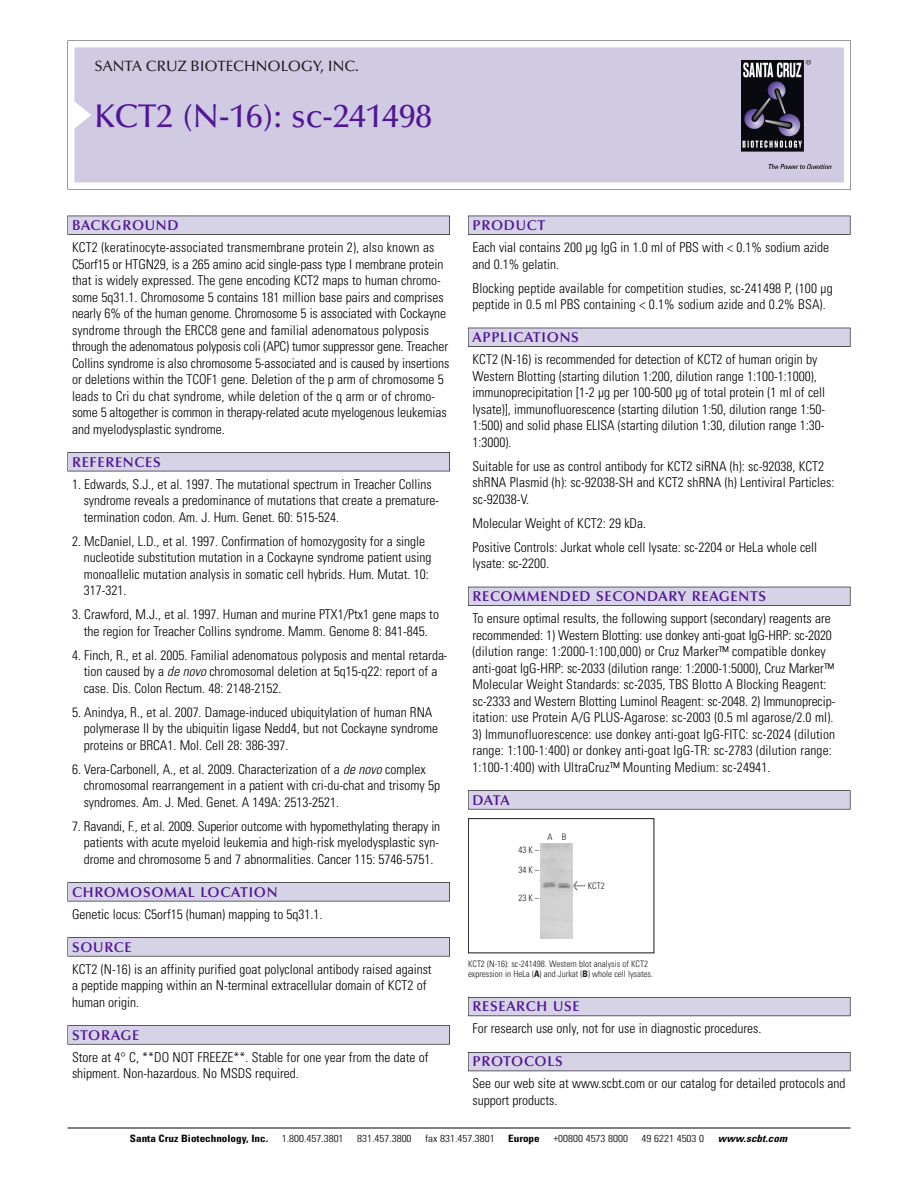
<style>
.page{position:relative;width:918px;height:1188px;background:#fff}
.page>*{position:absolute;margin:0;border:0;box-sizing:border-box;transform-origin:0 0}
.t1{font:500 33px "Optima";color:#511695}
.t2{font:500 15px "Optima";color:#231f20}
.t3{font:600 14.25px "Optima";letter-spacing:.05em;color:#511695}
.t4{font:300 condensed 13.5px/16.5px "Univers";color:#000}
.t5{font:300 condensed 10.2px "Univers";color:#000;scale:1.1 1}
.t6{font:700 condensed 10.2px "Univers";color:#000;scale:1.1 1}
.t7{font:italic 700 condensed 10.2px "Univers";letter-spacing:.005em;color:#000;scale:1.1 1}
.t8{font:9px/10.5px "Univers Condensed Light+OGZXEN";color:#191919}
.s1{font-style:italic}
.s2{font-family:"Meta Plus Book Roman+STYSNJ";font-size:10.5px}
.s3{font-family:"Univers Condensed Bold+DZCOSD"}
</style>
<div class="page">
<svg style="left:68px;top:40px;width:783px;height:149px"></svg>
<div style="left:74px;top:47px;width:770px;height:135px;background:#d1cae3"></div>
<img style="left:741px;top:60px;width:90px;height:108px">
<div style="left:68px;top:216px;width:382px;height:19px;background:#525155"></div>
<div style="left:68px;top:216px;width:381px;height:18px;background:#d7d3e7"></div>
<div style="left:68px;top:452px;width:382px;height:19px;background:#525155"></div>
<div style="left:68px;top:453px;width:381px;height:18px;background:#d7d3e7"></div>
<div style="left:68px;top:882px;width:382px;height:19px;background:#545357"></div>
<div style="left:68px;top:883px;width:381px;height:18px;background:#d7d3e7"></div>
<div style="left:68px;top:937px;width:382px;height:19px;background:#575759"></div>
<div style="left:68px;top:938px;width:381px;height:18px;background:#d7d3e7"></div>
<svg style="left:68px;top:1025px;width:382px;height:20px"></svg>
<div style="left:68px;top:1026px;width:381px;height:18px;background:#d7d3e7"></div>
<div style="left:468px;top:216px;width:382px;height:19px;background:#525155"></div>
<div style="left:468px;top:216px;width:382px;height:18px;background:#d7d3e7"></div>
<div style="left:468px;top:328px;width:382px;height:19px;background:#515055"></div>
<div style="left:468px;top:328px;width:382px;height:18px;background:#d7d3e7"></div>
<div style="left:468px;top:587px;width:382px;height:19px;background:#525158"></div>
<div style="left:468px;top:587px;width:382px;height:18px;background:#d7d3e7"></div>
<div style="left:468px;top:790px;width:382px;height:19px;background:#575759"></div>
<div style="left:468px;top:791px;width:382px;height:18px;background:#d7d3e7"></div>
<div style="left:468px;top:997px;width:382px;height:19px;background:#5b5961"></div>
<div style="left:468px;top:998px;width:382px;height:18px;background:#d7d3e7"></div>
<div style="left:468px;top:1052px;width:382px;height:19px;background:#535259"></div>
<div style="left:468px;top:1053px;width:382px;height:18px;background:#d7d3e7"></div>
<hr style="left:68px;top:1128px;width:782px;height:1px;background:#000">
<div style="left:468px;top:818px;width:186px;height:135px;border:1px solid #191919"></div>
<img style="left:540px;top:843px;width:32px;height:96px">
<p class="t2" style="left:94px;top:61px;width:266px">SANTA CRUZ BIOTECHNOLOGY, INC.</p>
<h1 class="t1" style="left:94px;top:103px;width:339px">KCT2 (N-16): sc-241498</h1>
<p class="t3" style="left:72px;top:219px;width:108px">BACKGROUND</p>
<p class="t4" style="left:72px;top:240px;width:379px">KCT2 (keratinocyte-associated transmembrane protein 2), also known as C5orf15 or HTGN29, is a 265 amino acid single-pass type I membrane protein that is widely expressed. The gene encoding KCT2 maps to human chromo&shy;some 5q31.1. Chromosome 5 contains 181 million base pairs and comprises nearly 6% of the human genome. Chromosome 5 is associated with Cockayne syndrome through the ERCC8 gene and familial adenomatous polyposis through the adenomatous polyposis coli (APC) tumor suppressor gene. Treacher Collins syndrome is also chromosome 5-associated and is caused by insertions or deletions within the TCOF1 gene. Deletion of the p arm of chromosome 5 leads to Cri du chat syndrome, while deletion of the q arm or of chromo&shy;some 5 altogether is common in therapy-related acute myelogenous leukemias and myelodysplastic syndrome.</p>
<p class="t3" style="left:72px;top:456px;width:90px">REFERENCES</p>
<p class="t4" style="left:84px;top:477px;width:357px;text-indent:-12px">1. Edwards, S.J., et al. 1997. The mutational spectrum in Treacher Collins syndrome reveals a predominance of mutations that create a premature&shy;termination codon. Am. J. Hum. Genet. 60: 515-524.</p>
<p class="t4" style="left:84px;top:534px;width:349px;text-indent:-12px">2. McDaniel, L.D., et al. 1997. Confirmation of homozygosity for a single nucleotide substitution mutation in a Cockayne syndrome patient using monoallelic mutation analysis in somatic cell hybrids. Hum. Mutat. 10:<br>317-321.</p>
<p class="t4" style="left:72px;top:607px;width:369px;text-align:center">3. Crawford, M.J., et al. 1997. Human and murine PTX1/Ptx1 gene maps to the region for Treacher Collins syndrome. Mamm. Genome 8: 841-845.</p>
<p class="t4" style="left:84px;top:648px;width:365px;text-indent:-12px">4. Finch, R., et al. 2005. Familial adenomatous polyposis and mental retarda&shy;tion caused by a <span class="s1">de novo</span> chromosomal deletion at 5q15-q22: report of a case. Dis. Colon Rectum. 48: 2148-2152.</p>
<p class="t4" style="left:84px;top:705px;width:356px;text-indent:-12px">5. Anindya, R., et al. 2007. Damage-induced ubiquitylation of human RNA polymerase II by the ubiquitin ligase Nedd4, but not Cockayne syndrome proteins or BRCA1. Mol. Cell 28: 386-397.</p>
<p class="t4" style="left:84px;top:762px;width:358px;text-indent:-12px">6. Vera-Carbonell, A., et al. 2009. Characterization of a <span class="s1">de novo</span> complex chromosomal rearrangement in a patient with cri-du-chat and trisomy 5p syndromes. Am. J. Med. Genet. A 149A: 2513-2521.</p>
<p class="t4" style="left:84px;top:819px;width:358px;text-align:justify;text-indent:-12px">7. Ravandi, F., et al. 2009. Superior outcome with hypomethylating therapy in patients with acute myeloid leukemia and high-risk myelodysplastic syn&shy;drome and chromosome 5 and 7 abnormalities. Cancer 115: 5746-5751.</p>
<p class="t3" style="left:72px;top:886px;width:207px">CHROMOSOMAL LOCATION</p>
<p class="t4" style="left:72px;top:907px;width:252px">Genetic locus: C5orf15 (human) mapping to 5q31.1.</p>
<p class="t3" style="left:72px;top:941px;width:61px">SOURCE</p>
<p class="t4" style="left:72px;top:962px;width:361px">KCT2 (N-16) is an affinity purified goat polyclonal antibody raised against a peptide mapping within an N-terminal extracellular domain of KCT2 of human origin.</p>
<p class="t3" style="left:72px;top:1029px;width:69px">STORAGE</p>
<p class="t4" style="left:72px;top:1050px;width:358px">Store at 4° C, **DO NOT FREEZE**. Stable for one year from the date of shipment. Non-hazardous. No MSDS required.</p>
<p class="t3" style="left:473px;top:219px;width:74px">PRODUCT</p>
<p class="t4" style="left:473px;top:240px;width:358px">Each vial contains 200 µg IgG in 1.0 ml of PBS with &lt; 0.1% sodium azide and 0.1% gelatin.</p>
<p class="t4" style="left:473px;top:281px;width:362px">Blocking peptide available for competition studies, sc-241498 P, (100 µg peptide in 0.5 ml PBS containing &lt; 0.1% sodium azide and 0.2% BSA).</p>
<p class="t3" style="left:473px;top:332px;width:108px">APPLICATIONS</p>
<p class="t4" style="left:473px;top:352px;width:354px">KCT2 (N-16) is recommended for detection of KCT2 of human origin by Western Blotting (starting dilution 1:200, dilution range 1:100-1:1000), immunoprecipitation [1-2 µg per 100-500 µg of total protein (1 ml of cell lysate)], immunofluorescence (starting dilution 1:50, dilution range 1:50- 1:500) and solid phase ELISA (starting dilution 1:30, dilution range 1:30- 1:3000).</p>
<p class="t4" style="left:473px;top:459px;width:364px">Suitable for use as control antibody for KCT2 siRNA (h): sc-92038, KCT2 shRNA Plasmid (h): sc-92038-SH and KCT2 shRNA (h) Lentiviral Particles: sc-92038-V.</p>
<p class="t4" style="left:473px;top:512px;width:346px;line-height:24px">Molecular Weight of KCT2: 29 kDa.<br>Positive Controls: Jurkat whole cell lysate: sc-2204 or HeLa whole cell</p>
<p class="t4" style="left:473px;top:556px;width:78px">lysate: sc-2200.</p>
<p class="t3" style="left:473px;top:591px;width:295px">RECOMMENDED SECONDARY REAGENTS</p>
<p class="t4" style="left:473px;top:611px;width:364px">To ensure optimal results, the following support (secondary) reagents are recommended: 1) Western Blotting: use donkey anti-goat IgG-HRP: sc-2020 (dilution range: 1:2000-1:100,000) or Cruz Marker™ compatible donkey anti-goat IgG-HRP: sc-2033 (dilution range: 1:2000-1:5000), Cruz Marker™ Molecular Weight Standards: sc-2035, TBS Blotto A Blocking Reagent: sc-2333 and Western Blotting Luminol Reagent: sc-2048. 2) Immunoprecip&shy;itation: use Protein A/G PLUS-Agarose: sc-2003 (0.5 ml agarose/2.0 ml).</p>
<p class="t4" style="left:473px;top:727px;width:364px">3) Immunofluorescence: use donkey anti-goat IgG-FITC: sc-2024 (dilution range: 1:100-1:400) or donkey anti-goat IgG-TR: sc-2783 (dilution range:<br>1:100-1:400) with UltraCruz™ Mounting Medium: sc-24941.</p>
<p class="t3" style="left:473px;top:794px;width:39px">DATA</p>
<p class="t8" style="left:518px;top:841px;width:22px;line-height:19.8px">43K–<br>34K–</p>
<p class="t8" style="left:518px;top:893px;width:22px">23K–</p>
<p class="t8" style="left:547px;top:833px;width:20px">A B</p>
<p class="t8" style="left:573px;top:881px;width:33px"><span class="s2">&lt;</span> KCT2</p>
<p class="t8" style="left:468px;top:959px;width:187px">KCT2 (N-16): sc-241498. Western blot analysis of KCT2 expression in HeLa (<span class="s3">A</span>) and Jurkat (<span class="s3">B</span>) whole cell lysates.</p>
<p class="t3" style="left:473px;top:1001px;width:109px">RESEARCH USE</p>
<p class="t4" style="left:473px;top:1022px;width:290px">For research use only, not for use in diagnostic procedures.</p>
<p class="t3" style="left:473px;top:1056px;width:92px">PROTOCOLS</p>
<p class="t4" style="left:473px;top:1077px;width:375px">See our web site at www.scbt.com or our catalog for detailed protocols and support products.</p>
<p class="t6" style="left:130px;top:1135px;width:127px">Santa Cruz Biotechnology, Inc.</p>
<p class="t5" style="left:282px;top:1135px;width:58px">1.800.457.3801</p>
<p class="t5" style="left:357px;top:1135px;width:51px">831.457.3800</p>
<p class="t5" style="left:425px;top:1135px;width:65px">fax 831.457.3801</p>
<p class="t6" style="left:508px;top:1135px;width:30px">Europe</p>
<p class="t5" style="left:553px;top:1135px;width:69px">+00800 4573 8000</p>
<p class="t5" style="left:642px;top:1135px;width:58px">49 6221 4503 0</p>
<p class="t7" style="left:718px;top:1135px;width:64px">www.scbt.com</p>
</div>
